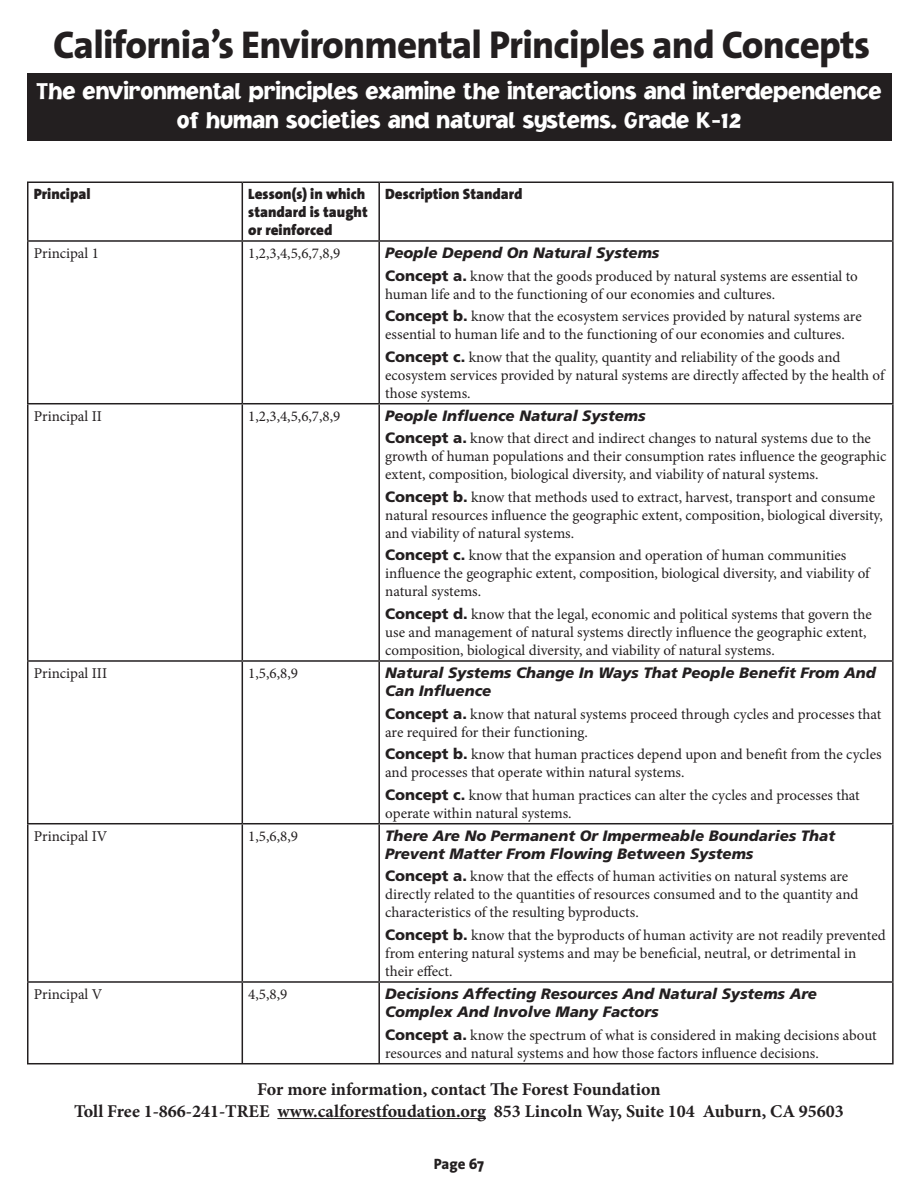
<style>
.page{position:relative;width:918px;height:1188px;background:#fff}
.page>*{position:absolute;margin:0;border:0;box-sizing:border-box;transform-origin:0 0}
.t1{font:800 39px "The Sans";letter-spacing:-.02em;color:#231f20}
.t2{font:900 24px/28.8px "Jacoby ICG";color:#fff;text-align:center}
.t3{font:700 18px/21.6px "Minion Pro";color:#231f20;text-align:center}
.t4{font:15px/18px "Minion Pro";color:#231f20}
.t5{font:italic 900 15px/18px "Frutiger";color:#231f20}
.t6{font:900 15px/18px "The Sans";color:#231f20}
.t7{font:800 15px "The Sans";letter-spacing:-.01em;color:#231f20}
.s1{font-family:"Frutiger";font-weight:900}
</style>
<div class="page">
<hr style="left:27px;top:242px;width:1px;height:161px;background:#231f20">
<hr style="left:242px;top:242px;width:1px;height:161px;background:#231f20">
<hr style="left:378px;top:242px;width:2px;height:161px;background:#231f20">
<hr style="left:892px;top:242px;width:2px;height:161px;background:#231f20">
<hr style="left:27px;top:403px;width:215px;height:1px;background:#231f20">
<hr style="left:27px;top:404px;width:2px;height:256px;background:#231f20">
<hr style="left:242px;top:403px;width:137px;height:1px;background:#231f20">
<hr style="left:242px;top:404px;width:1px;height:256px;background:#231f20">
<hr style="left:379px;top:403px;width:515px;height:1px;background:#231f20">
<hr style="left:378px;top:404px;width:2px;height:256px;background:#231f20">
<hr style="left:892px;top:404px;width:2px;height:256px;background:#231f20">
<hr style="left:27px;top:660px;width:215px;height:2px;background:#231f20">
<hr style="left:27px;top:662px;width:2px;height:161px;background:#231f20">
<hr style="left:242px;top:660px;width:137px;height:2px;background:#231f20">
<hr style="left:242px;top:662px;width:1px;height:161px;background:#231f20">
<hr style="left:379px;top:660px;width:515px;height:2px;background:#231f20">
<hr style="left:378px;top:662px;width:2px;height:161px;background:#231f20">
<hr style="left:892px;top:662px;width:2px;height:161px;background:#231f20">
<hr style="left:27px;top:823px;width:215px;height:1px;background:#231f20">
<hr style="left:27px;top:824px;width:2px;height:157px;background:#231f20">
<hr style="left:242px;top:823px;width:137px;height:1px;background:#231f20">
<hr style="left:242px;top:824px;width:1px;height:157px;background:#231f20">
<hr style="left:379px;top:823px;width:515px;height:1px;background:#231f20">
<hr style="left:378px;top:824px;width:2px;height:157px;background:#231f20">
<hr style="left:892px;top:824px;width:2px;height:157px;background:#231f20">
<hr style="left:27px;top:182px;width:215px;height:1px;background:#231f20">
<hr style="left:27px;top:183px;width:1px;height:57px;background:#231f20">
<hr style="left:242px;top:182px;width:137px;height:1px;background:#231f20">
<hr style="left:242px;top:183px;width:1px;height:57px;background:#231f20">
<hr style="left:379px;top:182px;width:515px;height:1px;background:#231f20">
<hr style="left:378px;top:183px;width:2px;height:57px;background:#231f20">
<hr style="left:892px;top:183px;width:2px;height:57px;background:#231f20">
<hr style="left:27px;top:240px;width:867px;height:2px;background:#231f20">
<hr style="left:27px;top:981px;width:215px;height:2px;background:#231f20">
<hr style="left:27px;top:983px;width:2px;height:80px;background:#231f20">
<hr style="left:242px;top:981px;width:137px;height:2px;background:#231f20">
<hr style="left:242px;top:983px;width:1px;height:80px;background:#231f20">
<hr style="left:379px;top:981px;width:515px;height:2px;background:#231f20">
<hr style="left:378px;top:983px;width:2px;height:80px;background:#231f20">
<hr style="left:892px;top:983px;width:2px;height:80px;background:#231f20">
<hr style="left:27px;top:1063px;width:867px;height:1px;background:#231f20">
<div style="left:27px;top:74px;width:864px;height:67px;background:#231f20"></div>
<hr style="left:277px;top:1118px;width:209px;height:1px;background:#231f20">
<h1 class="t1" style="left:53px;top:28px;width:819px">California’s Environmental Principles and Concepts</h1>
<h2 class="t2" style="left:36px;top:77px;width:847px">The environmental principles examine the interactions and interdependence of human societies and natural systems. Grade K-12</h2>
<p class="t6" style="left:34px;top:186px;width:58px">Principal</p>
<p class="t6" style="left:248px;top:186px;width:121px">Lesson(s) in which standard is taught or reinforced</p>
<p class="t6" style="left:385px;top:186px;width:139px">Description Standard</p>
<p class="t4" style="left:34px;top:245px;width:67px">Principal 1</p>
<p class="t4" style="left:248px;top:245px;width:94px">1,2,3,4,5,6,7,8,9</p>
<p class="t5" style="left:385px;top:245px;width:276px">People Depend On Natural Systems</p>
<p class="t4" style="left:385px;top:268px;width:474px"><span class="s1">Concept a.</span> know that the goods produced by natural systems are essential to human life and to the functioning of our economies and cultures.</p>
<p class="t4" style="left:385px;top:309px;width:478px"><span class="s1">Concept b.</span> know that the ecosystem services provided by natural systems are essential to human life and to the functioning of our economies and cultures.</p>
<p class="t4" style="left:385px;top:349px;width:501px"><span class="s1">Concept c.</span> know that the quality, quantity and reliability of the goods and ecosystem services provided by natural systems are directly affected by the health of those systems.</p>
<p class="t4" style="left:34px;top:408px;width:70px">Principal II</p>
<p class="t4" style="left:248px;top:408px;width:94px">1,2,3,4,5,6,7,8,9</p>
<p class="t5" style="left:385px;top:408px;width:262px">People Influence Natural Systems</p>
<p class="t4" style="left:385px;top:431px;width:503px"><span class="s1">Concept a.</span> know that direct and indirect changes to natural systems due to the growth of human populations and their consumption rates influence the geographic extent, composition, biological diversity, and viability of natural systems.</p>
<p class="t4" style="left:385px;top:489px;width:499px"><span class="s1">Concept b.</span> know that methods used to extract, harvest, transport and consume natural resources influence the geographic extent, composition, biological diversity, and viability of natural systems.</p>
<p class="t4" style="left:385px;top:548px;width:486px"><span class="s1">Concept c.</span> know that the expansion and operation of human communities influence the geographic extent, composition, biological diversity, and viability of natural systems.</p>
<p class="t4" style="left:385px;top:606px;width:488px"><span class="s1">Concept d.</span> know that the legal, economic and political systems that govern the use and management of natural systems directly influence the geographic extent, composition, biological diversity, and viability of natural systems.</p>
<p class="t4" style="left:34px;top:665px;width:75px">Principal III</p>
<p class="t4" style="left:248px;top:665px;width:51px">1,5,6,8,9</p>
<p class="t5" style="left:385px;top:665px;width:492px">Natural Systems Change In Ways That People Benefit From And<br>Can Influence</p>
<p class="t4" style="left:385px;top:706px;width:498px"><span class="s1">Concept a.</span> know that natural systems proceed through cycles and processes that are required for their functioning.</p>
<p class="t4" style="left:385px;top:747px;width:498px"><span class="s1">Concept b.</span> know that human practices depend upon and benefit from the cycles and processes that operate within natural systems.</p>
<p class="t4" style="left:385px;top:787px;width:476px"><span class="s1">Concept c.</span> know that human practices can alter the cycles and processes that operate within natural systems.</p>
<p class="t4" style="left:34px;top:828px;width:75px">Principal IV</p>
<p class="t4" style="left:248px;top:828px;width:51px">1,5,6,8,9</p>
<p class="t5" style="left:385px;top:828px;width:451px">There Are No Permanent Or Impermeable Boundaries That<br>Prevent Matter From Flowing Between Systems</p>
<p class="t4" style="left:385px;top:869px;width:475px"><span class="s1">Concept a.</span> know that the effects of human activities on natural systems are directly related to the quantities of resources consumed and to the quantity and characteristics of the resulting byproducts.</p>
<p class="t4" style="left:385px;top:927px;width:502px"><span class="s1">Concept b.</span> know that the byproducts of human activity are not readily prevented from entering natural systems and may be beneficial, neutral, or detrimental in their effect.</p>
<p class="t4" style="left:34px;top:986px;width:70px">Principal V</p>
<p class="t4" style="left:248px;top:986px;width:41px">4,5,8,9</p>
<p class="t5" style="left:385px;top:986px;width:433px">Decisions Affecting Resources And Natural Systems Are<br>Complex And Involve Many Factors</p>
<p class="t4" style="left:385px;top:1027px;width:493px"><span class="s1">Concept a.</span> know the spectrum of what is considered in making decisions about resources and natural systems and how those factors influence decisions.</p>
<p class="t3" style="left:74px;top:1080px;width:771px">For more information, contact The Forest Foundation<br>Toll Free 1-866-241-TREE www.calforestfoudation.org 853 Lincoln Way, Suite 104 Auburn, CA 95603</p>
<p class="t7" style="left:434px;top:1157px;width:52px">Page 67</p>
</div>
